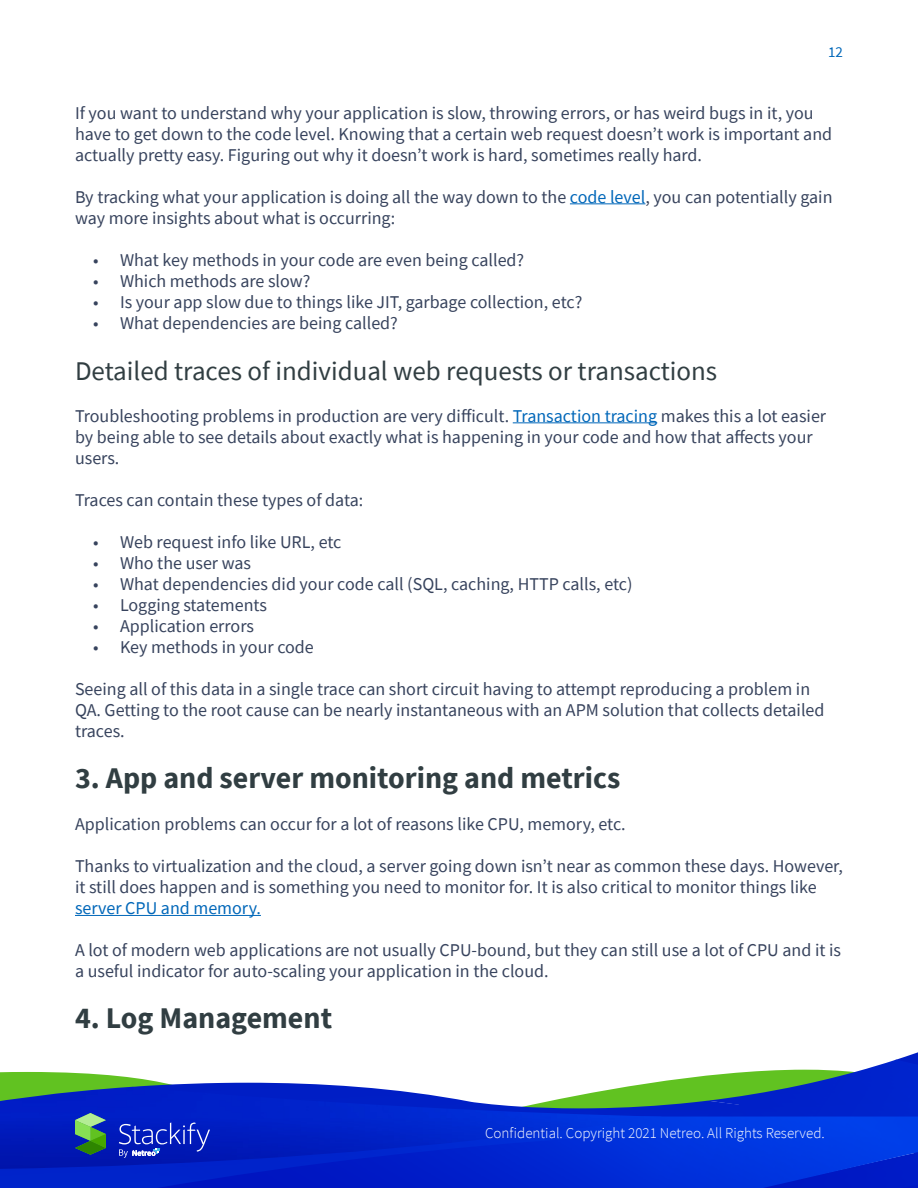
<style>
.page{position:relative;width:918px;height:1188px;background:#fff}
.page>*{position:absolute;margin:0;border:0;box-sizing:border-box;transform-origin:0 0}
.t1{font:700 30px "Source Sans Pro";color:#313e42}
.t2{font:27px "Source Sans Pro";color:#313e42}
.t3{font:18px/21px "Source Sans Pro";color:#37435d}
.t4{font:18px "Source Sans Pro";color:#0067b9}
.t5{font:300 15px "Source Sans Pro";color:#fff}
.t6{font:15px "Source Sans Pro";color:#0067b9}
.s1{color:#0067b9}
</style>
<div class="page">
<svg style="left:0;top:1072px;width:164px;height:15px"></svg>
<img style="left:895px;top:1052px;width:23px;height:8px">
<img style="left:663px;top:1060px;width:255px;height:57px">
<img style="left:131px;top:1083px;width:609px;height:34px">
<img style="left:0;top:1117px;width:918px;height:71px">
<img style="left:155px;top:1137px;width:763px;height:51px">
<img style="left:0;top:1087px;width:663px;height:82px">
<svg style="left:75px;top:1113px;width:31px;height:42px"></svg>
<svg style="left:119px;top:1122px;width:91px;height:36px;background:#263cc3"></svg>
<hr style="left:570px;top:203px;width:75px;height:1px;background:#0067b9">
<hr style="left:513px;top:422px;width:144px;height:1px;background:#0067b9">
<hr style="left:75px;top:915px;width:186px;height:1px;background:#0067b9">
<p class="t6" style="left:828px;top:42px;width:16px">12</p>
<p class="t3" style="left:75px;top:102px;width:759px">If you want to understand why your application is slow, throwing errors, or has weird bugs in it, you have to get down to the code level. Knowing that a certain web request doesn’t work is important and actually pretty easy. Figuring out why it doesn’t work is hard, sometimes really hard.</p>
<p class="t3" style="left:75px;top:186px;width:759px">By tracking what your application is doing all the way down to the <span class="s1">code level</span>, you can potentially gain way more insights about what is occurring:</p>
<p class="t3" style="left:93px;top:249px;width:433px">• What key methods in your code are even being called?</p>
<p class="t3" style="left:93px;top:270px;width:219px">• Which methods are slow?</p>
<p class="t3" style="left:93px;top:291px;width:491px">• Is your app slow due to things like JIT, garbage collection, etc?</p>
<p class="t3" style="left:93px;top:312px;width:306px">• What dependencies are being called?</p>
<h2 class="t2" style="left:75px;top:353px;width:644px">Detailed traces of individual web requests or transactions</h2>
<p class="t3" style="left:75px;top:405px;width:753px">Troubleshooting problems in production are very difficult. <span class="s1">Transaction tracing</span> makes this a lot easier by being able to see details about exactly what is happening in your code and how that affects your users.</p>
<p class="t3" style="left:75px;top:490px;width:290px">Traces can contain these types of data:</p>
<p class="t3" style="left:93px;top:532px;width:250px">• Web request info like URL, etc</p>
<p class="t3" style="left:93px;top:553px;width:160px">• Who the user was</p>
<p class="t3" style="left:93px;top:574px;width:541px">• What dependencies did your code call (SQL, caching, HTTP calls, etc)</p>
<p class="t3" style="left:93px;top:595px;width:175px">• Logging statements</p>
<p class="t3" style="left:93px;top:616px;width:163px">• Application errors</p>
<p class="t3" style="left:93px;top:637px;width:222px">• Key methods in your code</p>
<p class="t3" style="left:75px;top:679px;width:751px">Seeing all of this data in a single trace can short circuit having to attempt reproducing a problem in<br>QA. Getting to the root cause can be nearly instantaneous with an APM solution that collects detailed traces.</p>
<h1 class="t1" style="left:75px;top:758px;width:547px">3. App and server monitoring and metrics</h1>
<p class="t3" style="left:75px;top:814px;width:552px">Application problems can occur for a lot of reasons like CPU, memory, etc.</p>
<p class="t3" style="left:75px;top:856px;width:770px">Thanks to virtualization and the cloud, a server going down isn’t near as common these days. However, it still does happen and is something you need to monitor for. It is also critical to monitor things like</p>
<p class="t4" style="left:75px;top:897px;width:187px">server CPU and memory.</p>
<p class="t3" style="left:75px;top:940px;width:768px">A lot of modern web applications are not usually CPU-bound, but they can still use a lot of CPU and it is a useful indicator for auto-scaling your application in the cloud.</p>
<h1 class="t1" style="left:75px;top:998px;width:259px">4. Log Management</h1>
<p class="t5" style="left:485px;top:1123px;width:341px">Confidential. Copyright 2021 Netreo. All Rights Reserved.</p>
</div>
